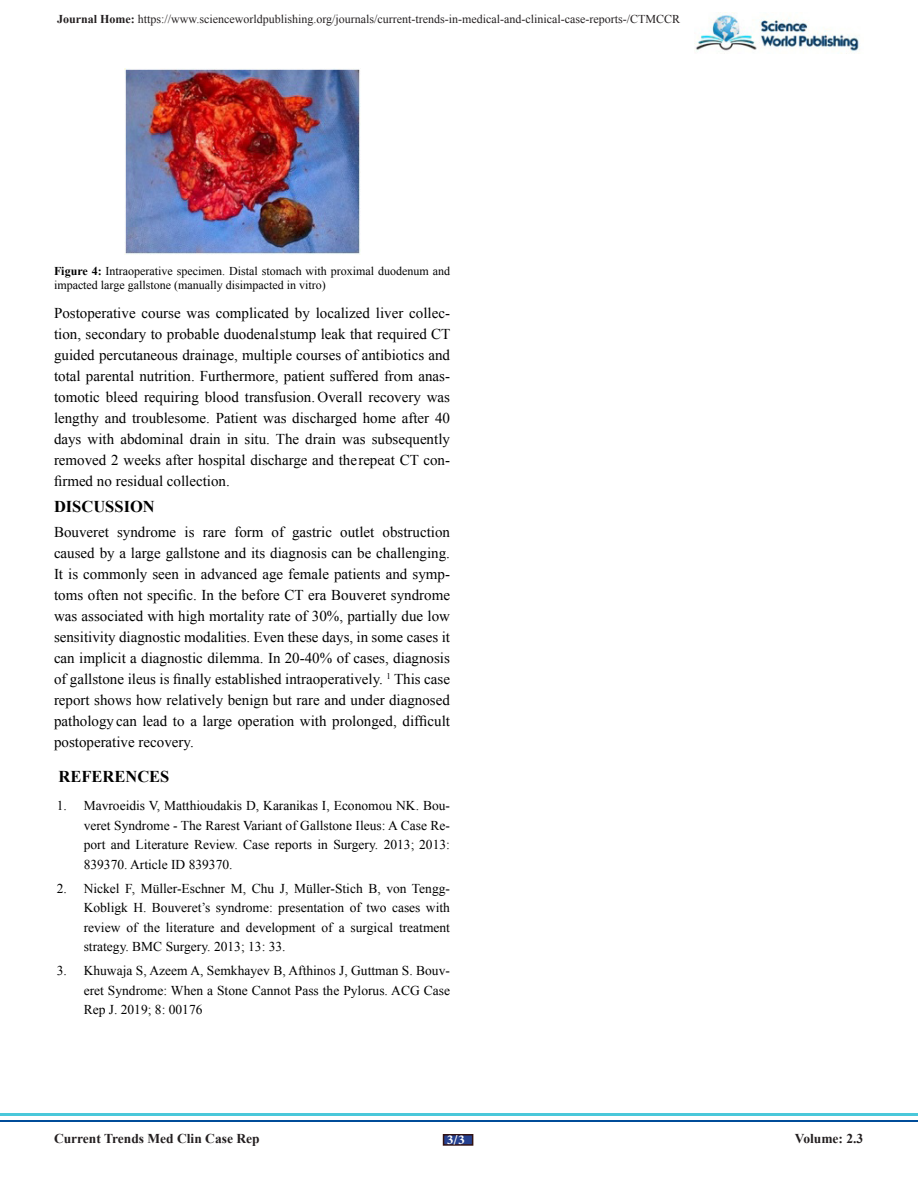
<style>
.page{position:relative;width:918px;height:1188px;background:#fff}
.page>*{position:absolute;margin:0;border:0;box-sizing:border-box;transform-origin:0 0}
.t1{font:700 16.5px "Times New Roman";color:#000}
.t2{font:15px/21px "Times New Roman";color:#000;text-align:justify}
.t3{font:13.5px/19.5px "Times New Roman";color:#000;text-align:justify}
.t4{font:700 13.5px "Times New Roman";color:#231f20}
.t5{font:700 13.5px "Minion Pro";color:#fff}
.t6{font:12px "Times New Roman";color:#231f20}
.t7{font:12px/14.4px "Times New Roman";color:#000}
.s1{font-weight:700}
</style>
<div class="page">
<hr style="left:0;top:1113px;width:918px;height:3px;background:#4ac8da">
<hr style="left:0;top:1120px;width:918px;height:1px;background:#004c99">
<div style="left:443px;top:1134px;width:30px;height:12px;background:#25408f;border:2px solid #331313"></div>
<img style="left:695px;top:13px;width:165px;height:41px">
<img style="left:124px;top:68px;width:237px;height:187px">
<p class="t6" style="left:57px;top:11px;width:624px"><span class="s1">Journal Home:</span> https://www.scienceworldpublishing.org/journals/current-trends-in-medical-and-clinical-case-reports-/CTMCCR</p>
<p class="t7" style="left:54px;top:263px;width:398px"><span class="s1">Figure 4:</span> Intraoperative specimen. Distal stomach with proximal duodenum and impacted large gallstone (manually disimpacted in vitro)</p>
<p class="t2" style="left:54px;top:302px;width:398px">Postoperative course was complicated by localized liver collec&shy;tion, secondary to probable duodenal stump leak that required CT guided percutaneous drainage, multiple courses of antibiotics and total parental nutrition. Furthermore, patient suffered from anas&shy;tomotic bleed requiring blood transfusion. Overall recovery was lengthy and troublesome. Patient was discharged home after 40 days with abdominal drain in situ. The drain was subsequently removed 2 weeks after hospital discharge and the repeat CT con&shy;firmed no residual collection.</p>
<p class="t1" style="left:54px;top:495px;width:102px">DISCUSSION</p>
<p class="t2" style="left:54px;top:521px;width:398px">Bouveret syndrome is rare form of gastric outlet obstruction caused by a large gallstone and its diagnosis can be challenging.<br>It is commonly seen in advanced age female patients and symp&shy;toms often not specific. In the before CT era Bouveret syndrome was associated with high mortality rate of 30%, partially due low sensitivity diagnostic modalities. Even these days, in some cases it can implicit a diagnostic dilemma. In 20-40% of cases, diagnosis of gallstone ileus is finally established intraoperatively. <sup>1</sup> This case report shows how relatively benign but rare and under diagnosed pathology can lead to a large operation with prolonged, difficult postoperative recovery.</p>
<p class="t1" style="left:59px;top:765px;width:112px">REFERENCES</p>
<p class="t3" style="left:84px;top:796px;width:368px;text-indent:-27px">1. Mavroeidis V, Matthioudakis D, Karanikas I, Economou NK. Bou&shy;veret Syndrome - The Rarest Variant of Gallstone Ileus: A Case Re&shy;port and Literature Review. Case reports in Surgery. 2013; 2013:<br>839370. Article ID 839370.</p>
<p class="t3" style="left:84px;top:878px;width:368px;text-indent:-27px">2. Nickel F, Müller-Eschner M, Chu J, Müller-Stich B, von Tengg-Kobligk H. Bouveret’s syndrome: presentation of two cases with review of the literature and development of a surgical treatment strategy. BMC Surgery. 2013; 13: 33.</p>
<p class="t3" style="left:84px;top:961px;width:368px;text-indent:-27px">3. Khuwaja S, Azeem A, Semkhayev B, Afthinos J, Guttman S. Bouv&shy;eret Syndrome: When a Stone Cannot Pass the Pylorus. ACG Case Rep J. 2019; 8: 00176</p>
<p class="t4" style="left:54px;top:1129px;width:207px">Current Trends Med Clin Case Rep</p>
<p class="t4" style="left:795px;top:1129px;width:70px">Volume: 2.3</p>
<p class="t5" style="left:447px;top:1130px;width:19px">3/3</p>
</div>
